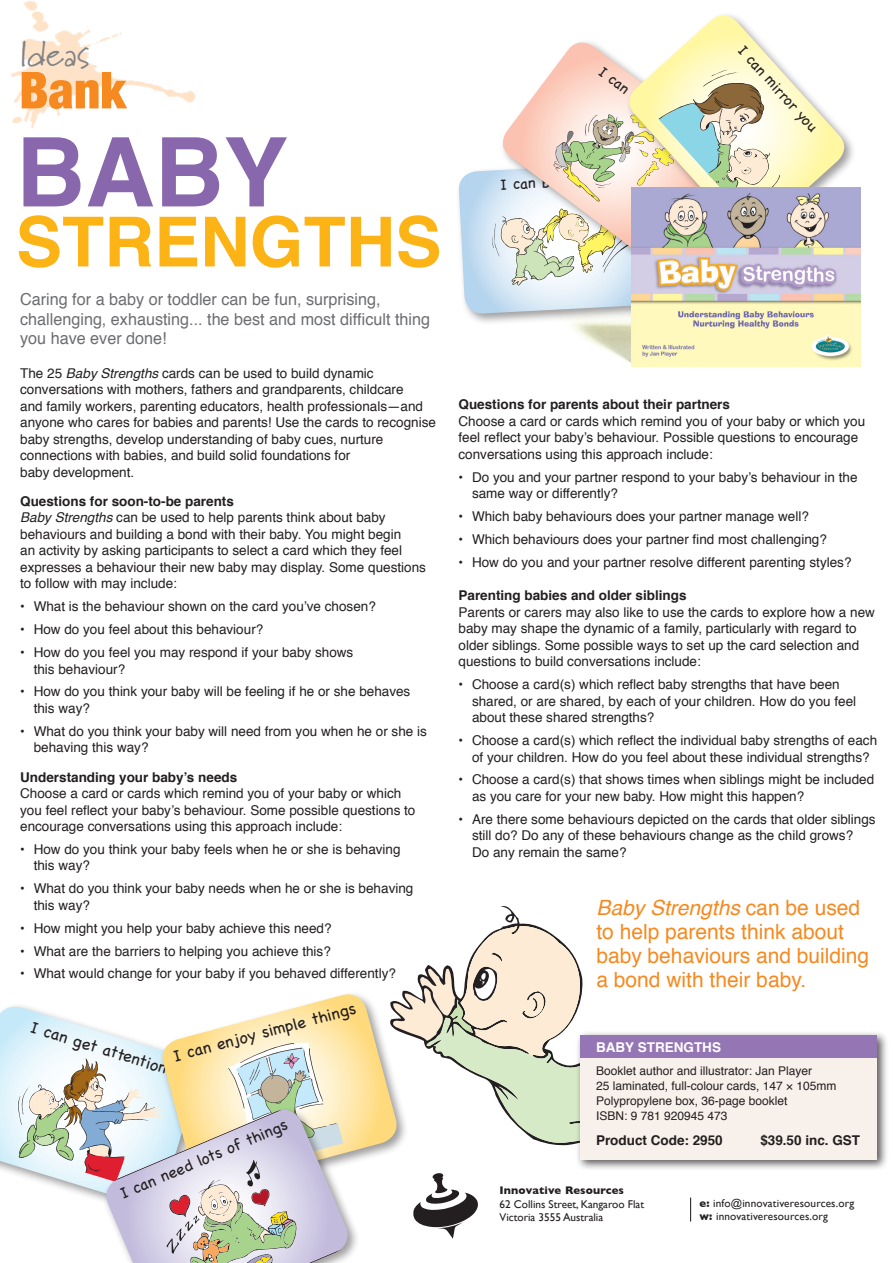
<style>
.page{position:relative;width:893px;height:1263px;background:#fff}
.page>*{position:absolute;margin:0;border:0;box-sizing:border-box;transform-origin:0 0}
.t1{font:700 96px "Helvetica";color:#8967ad}
.t2{font:700 69px "Helvetica";color:#fbb316}
.t3{font:900 condensed 51px "Helvetica Neue";color:#f6891f}
.t4{font:36px "Marydale";color:#808285}
.t5{font:21px/24px "Helvetica";color:#f6891f}
.t6{font:16.5px/19.5px "Helvetica";color:#6c6d70}
.t7{font:16.5px "Chalkboard";color:#231f20}
.t8{font:15.9px "Chalkboard";color:#231f20}
.t9{font:14.85px "Chalkboard";color:#231f20}
.t10{font:13.5px/16.5px "Helvetica";color:#231f20}
.t11{font:700 13.5px "Helvetica";color:#231f20}
.t12{font:700 13.5px "Helvetica";color:#fff}
.t13{font:12px/15px "Helvetica";color:#231f20}
.t14{font:11.25px/13.5px "Gill Sans";color:#231f20}
.t15{font:700 11.25px "Gill Sans";letter-spacing:.015em;color:#231f20}
.s1{font-style:italic}
.s2{font-weight:700}
</style>
<div class="page">
<img style="left:11px;top:0;width:185px;height:129px">
<svg style="left:445px;top:1058px;width:130px;height:88px;fill:#d7eac7"></svg>
<svg style="left:403px;top:916px;width:180px;height:142px"></svg>
<div style="left:575px;top:1030px;width:313px;height:141px;background:#231f20;opacity:.75"></div>
<div style="left:580px;top:1035px;width:297px;height:125px;background:#f8f0ea"></div>
<div style="left:580px;top:1035px;width:297px;height:23px;background:#9576b5"></div>
<img style="left:572px;top:325px;width:92px;height:42px">
<div style="left:159px;top:991px;width:250px;height:209px;background:#231f20;opacity:.44"></div>
<svg style="left:159px;top:994px;width:242px;height:198px"></svg>
<div style="left:102px;top:1106px;width:258px;height:157px;background:#231f20;opacity:.44"></div>
<svg style="left:0;top:1007px;width:354px;height:256px"></svg>
<div style="left:455px;top:159px;width:217px;height:166px;background:#231f20;opacity:.44"></div>
<svg style="left:553px;top:43px;width:69px;height:27px"></svg>
<svg style="left:622px;top:15px;width:229px;height:172px"></svg>
<svg style="left:458px;top:70px;width:322px;height:244px"></svg>
<img style="left:631px;top:187px;width:229px;height:179px">
<svg style="left:690px;top:1197px;width:1px;height:24px"></svg>
<svg style="left:413px;top:1173px;width:65px;height:66px"></svg>
<p class="t4" style="left:19px;top:32px;width:72px">Ideas</p>
<p class="t3" style="left:19px;top:59px;width:108px">Bank</p>
<p class="t1" style="left:16px;top:107px;width:273px">BABY</p>
<p class="t2" style="left:16px;top:195px;width:427px">STRENGTHS</p>
<p class="t6" style="left:20px;top:291px;width:411px">Caring for a baby or toddler can be fun, surprising, challenging, exhausting... the best and most difficult thing you have ever done!</p>
<p class="t10" style="left:20px;top:365px;width:417px">The 25 <span class="s1">Baby Strengths</span> cards can be used to build dynamic conversations with mothers, fathers and grandparents, childcare<br>and family workers, parenting educators, health professionals—and anyone who cares for babies and parents! Use the cards to recognise baby strengths, develop understanding of baby cues, nurture connections with babies, and build solid foundations for<br>baby development.</p>
<p class="t11" style="left:20px;top:492px;width:215px">Questions for soon-to-be parents</p>
<p class="t10" style="left:20px;top:510px;width:407px"><span class="s1">Baby Strengths</span> can be used to help parents think about baby behaviours and building a bond with their baby. You might begin<br>an activity by asking participants to select a card which they feel expresses a behaviour their new baby may display. Some questions to follow with may include:</p>
<p class="t10" style="left:20px;top:599px;width:357px">• What is the behaviour shown on the card you’ve chosen?</p>
<p class="t10" style="left:20px;top:622px;width:245px">• How do you feel about this behaviour?</p>
<p class="t10" style="left:34px;top:645px;width:321px;text-indent:-14px">• How do you feel you may respond if your baby shows this behaviour?</p>
<p class="t10" style="left:34px;top:684px;width:378px;text-indent:-14px">• How do you think your baby will be feeling if he or she behaves this way?</p>
<p class="t10" style="left:34px;top:724px;width:395px;text-indent:-14px">• What do you think your baby will need from you when he or she is behaving this way?</p>
<p class="t11" style="left:20px;top:767px;width:219px">Understanding your baby’s needs</p>
<p class="t10" style="left:20px;top:786px;width:397px">Choose a card or cards which remind you of your baby or which you feel reflect your baby’s behaviour. Some possible questions to encourage conversations using this approach include:</p>
<p class="t10" style="left:34px;top:842px;width:368px;text-indent:-14px">• How do you think your baby feels when he or she is behaving this way?</p>
<p class="t10" style="left:34px;top:881px;width:381px;text-indent:-14px">• What do you think your baby needs when he or she is behaving this way?</p>
<p class="t10" style="left:20px;top:920px;width:313px">• How might you help your baby achieve this need?</p>
<p class="t10" style="left:20px;top:943px;width:312px">• What are the barriers to helping you achieve this?</p>
<p class="t10" style="left:20px;top:966px;width:377px">• What would change for your baby if you behaved differently?</p>
<p class="t7" style="left:171px;top:1047px;width:190px;rotate:-15deg">I can enjoy simple things</p>
<p class="t7" style="left:34px;top:1017px;width:143px;rotate:17deg">I can get attention</p>
<p class="t8" style="left:117px;top:1185px;width:182px;rotate:-23deg">I can need lots of things</p>
<p class="t9" style="left:747px;top:41px;width:112px;rotate:48deg">I can mirror you</p>
<p class="t11" style="left:458px;top:395px;width:273px">Questions for parents about their partners</p>
<p class="t10" style="left:458px;top:414px;width:408px">Choose a card or cards which remind you of your baby or which you feel reflect your baby’s behaviour. Possible questions to encourage conversations using this approach include:</p>
<p class="t10" style="left:472px;top:469px;width:387px;text-indent:-14px">• Do you and your partner respond to your baby’s behaviour in the same way or differently?</p>
<p class="t10" style="left:458px;top:509px;width:352px">• Which baby behaviours does your partner manage well?</p>
<p class="t10" style="left:458px;top:532px;width:370px">• Which behaviours does your partner find most challenging?</p>
<p class="t10" style="left:458px;top:555px;width:394px">• How do you and your partner resolve different parenting styles?</p>
<p class="t11" style="left:458px;top:586px;width:230px">Parenting babies and older siblings</p>
<p class="t10" style="left:458px;top:605px;width:418px">Parents or carers may also like to use the cards to explore how a new baby may shape the dynamic of a family, particularly with regard to older siblings. Some possible ways to set up the card selection and questions to build conversations include:</p>
<p class="t10" style="left:472px;top:677px;width:386px;text-indent:-14px">• Choose a card(s) which reflect baby strengths that have been shared, or are shared, by each of your children. How do you feel about these shared strengths?</p>
<p class="t10" style="left:458px;top:733px;width:420px;text-align:center">• Choose a card(s) which reflect the individual baby strengths of each of your children. How do you feel about these individual strengths?</p>
<p class="t10" style="left:472px;top:772px;width:404px;text-indent:-14px">• Choose a card(s) that shows times when siblings might be included as you care for your new baby. How might this happen?</p>
<p class="t10" style="left:472px;top:812px;width:405px;text-indent:-14px">• Are there some behaviours depicted on the cards that older siblings still do? Do any of these behaviours change as the child grows?<br>Do any remain the same?</p>
<p class="t5" style="left:596px;top:897px;width:274px"><span class="s1">Baby Strengths</span> can be used to help parents think about baby behaviours and building a bond with their baby.</p>
<p class="t12" style="left:596px;top:1038px;width:127px">BABY STRENGTHS</p>
<p class="t13" style="left:596px;top:1064px;width:242px">Booklet author and illustrator: Jan Player<br>25 laminated, full-colour cards, 147 × 105mm Polypropylene box, 36-page booklet<br>ISBN: 9 781 920945 473</p>
<p class="t11" style="left:596px;top:1131px;width:128px">Product Code: 2950</p>
<p class="t11" style="left:760px;top:1131px;width:101px">$39.50 inc. GST</p>
<p class="t15" style="left:500px;top:1184px;width:126px">Innovative Resources</p>
<p class="t14" style="left:500px;top:1197px;width:146px">62 Collins Street, Kangaroo Flat<br>Victoria 3555 Australia</p>
<p class="t14" style="left:699px;top:1196px;width:156px"><span class="s2">e:</span> info@innovativeresources.org <span class="s2">w:</span> innovativeresources.org</p>
</div>
